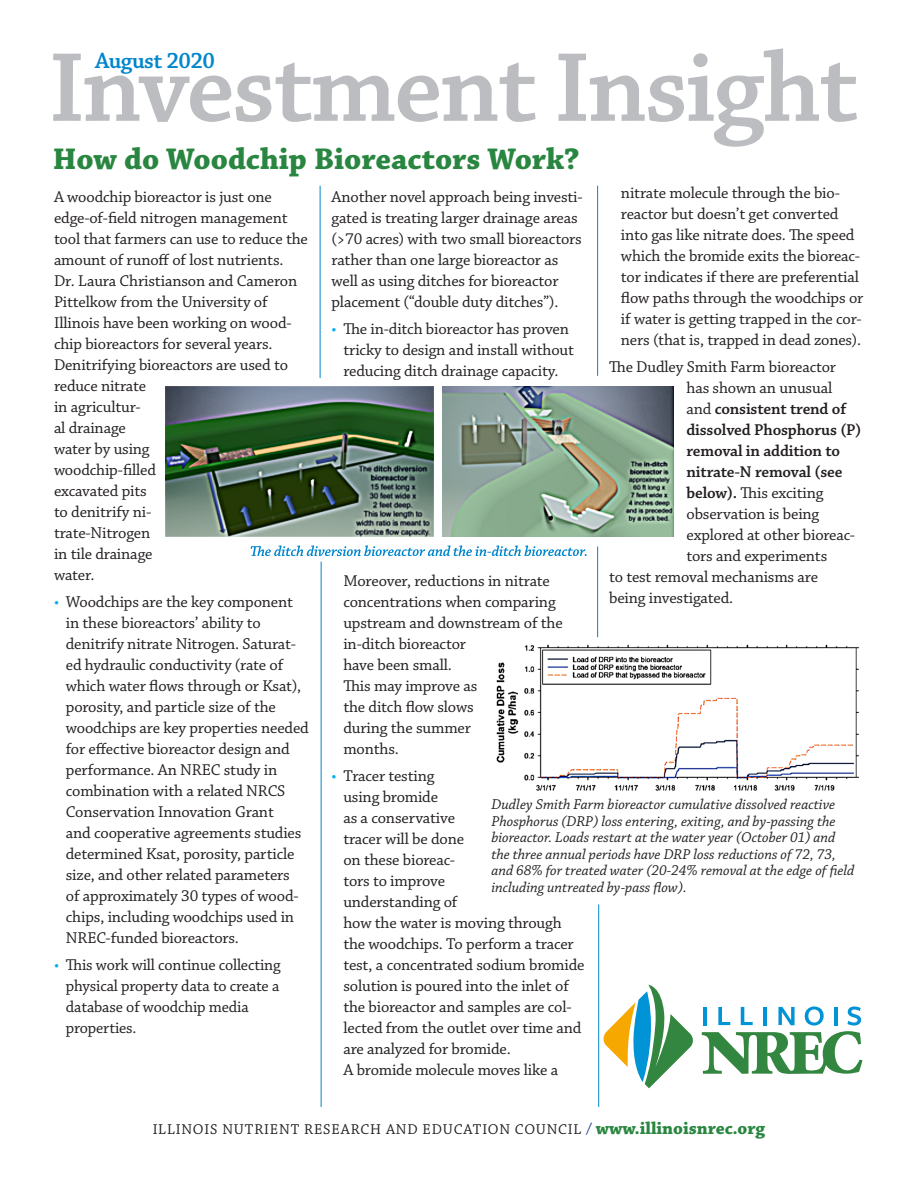
<style>
.page{position:relative;width:918px;height:1188px;background:#fff}
.page>*{position:absolute;margin:0;border:0;box-sizing:border-box;transform-origin:0 0}
.t1{font:600 103.5px "Chaparral Pro";letter-spacing:-.025em;color:#bcbdc0}
.t2{font:700 31.5px "Chaparral Pro";color:#298640}
.t3{font:600 23.25px "Chaparral Pro";letter-spacing:-.025em;color:#0086cc}
.t4{font:16.5px/21px "Chaparral Pro";letter-spacing:-.01em;color:#231f20}
.t5{font:600 16.5px "Chaparral Pro";letter-spacing:-.01em;color:#231f20}
.t6{font:italic 15px/16.5px "Chaparral Pro";color:#231f20}
.t7{font:15px "Chaparral Pro";letter-spacing:.05em;color:#231f20}
.s1{color:#00aeef}
.s2{font-weight:400}
.s3{font-weight:600}
.s4{font-size:16.5px;color:#253f8e}
.s5{font-weight:700;font-size:18px;color:#298640}
</style>
<div class="page">
<svg style="left:702px;top:1006px;width:160px;height:68px"></svg>
<svg style="left:603px;top:985px;width:90px;height:103px"></svg>
<hr style="left:320px;top:186px;width:1px;height:192px;background:#0086cc">
<hr style="left:597px;top:186px;width:1px;height:190px;background:#0086cc">
<img style="left:165px;top:386px;width:269px;height:150px">
<img style="left:443px;top:387px;width:230px;height:149px">
<svg style="left:251px;top:545px;width:336px;height:11px"></svg>
<hr style="left:321px;top:562px;width:1px;height:545px;background:#0086cc">
<hr style="left:598px;top:904px;width:1px;height:203px;background:#0086cc">
<img style="left:496px;top:644px;width:363px;height:147px">
<hr style="left:597px;top:546px;width:1px;height:91px;background:#0086cc">
<p class="t1" style="left:49px;top:29px;width:811px">Investment Insight</p>
<p class="t2" style="left:53px;top:141px;width:528px">How do Woodchip Bioreactors Work?</p>
<p class="t3" style="left:95px;top:48px;width:121px">August 2020</p>
<p class="t4" style="left:54px;top:187px;width:255px">A woodchip bioreactor is just one edge-of-field nitrogen management tool that farmers can use to reduce the amount of runoff of lost nutrients.<br>Dr. Laura Christianson and Cameron<br>Pittelkow from the University of<br>Illinois have been working on wood&shy;chip bioreactors for several years.<br>Denitrifying bioreactors are used to reduce nitrate<br>in agricultur-<br>al drainage<br>water by using<br>woodchip-filled<br>excavated pits<br>to denitrify ni-<br>trate-Nitrogen<br>in tile drainage<br>water.</p>
<p class="t4" style="left:66px;top:592px;width:245px;text-indent:-12px"><span class="s1">•</span> Woodchips are the key component in these bioreactors’ ability to denitrify nitrate Nitrogen. Saturat&shy;ed hydraulic conductivity (rate of which water flows through or Ksat), porosity, and particle size of the woodchips are key properties needed for effective bioreactor design and performance. An NREC study in combination with a related NRCS Conservation Innovation Grant<br>and cooperative agreements studies determined Ksat, porosity, particle size, and other related parameters<br>of approximately 30 types of wood&shy;chips, including woodchips used in NREC-funded bioreactors.</p>
<p class="t4" style="left:66px;top:955px;width:216px;text-indent:-12px"><span class="s1">•</span> This work will continue collecting physical property data to create a database of woodchip media properties.</p>
<p class="t4" style="left:621px;top:183px;width:244px">nitrate molecule through the bio&shy;reactor but doesn’t get converted into gas like nitrate does. The speed which the bromide exits the bioreac&shy;tor indicates if there are preferential flow paths through the woodchips or if water is getting trapped in the cor&shy;ners (that is, trapped in dead zones).</p>
<p class="t4" style="left:609px;top:357px;width:229px">The Dudley Smith Farm bioreactor</p>
<p class="t4" style="left:687px;top:378px;width:147px">has shown an unusual</p>
<p class="t5" style="left:687px;top:399px;width:161px"><span class="s2">and</span> consistent trend of</p>
<p class="t5" style="left:687px;top:420px;width:176px">dissolved Phosphorus (P)</p>
<p class="t5" style="left:687px;top:441px;width:155px">removal in addition to</p>
<p class="t5" style="left:687px;top:462px;width:157px">nitrate-N removal (see</p>
<p class="t4" style="left:687px;top:483px;width:138px"><span class="s3">below).</span> This exciting</p>
<p class="t4" style="left:687px;top:504px;width:134px">observation is being</p>
<p class="t4" style="left:687px;top:525px;width:170px">explored at other bioreac-</p>
<p class="t4" style="left:687px;top:546px;width:142px">tors and experiments</p>
<p class="t4" style="left:609px;top:567px;width:210px">to test removal mechanisms are</p>
<p class="t4" style="left:609px;top:588px;width:126px">being investigated.</p>
<p class="t4" style="left:332px;top:187px;width:253px">Another novel approach being investi&shy;gated is treating larger drainage areas (&gt;70 acres) with two small bioreactors rather than one large bioreactor as well as using ditches for bioreactor placement (“double duty ditches”).</p>
<p class="t4" style="left:343px;top:319px;width:232px;text-indent:-12px"><span class="s1">•</span> The in-ditch bioreactor has proven tricky to design and install without reducing ditch drainage capacity.</p>
<p class="t4" style="left:343px;top:571px;width:221px">Moreover, reductions in nitrate concentrations when comparing upstream and downstream of the in-ditch bioreactor<br>have been small.<br>This may improve as<br>the ditch flow slows<br>during the summer<br>months.</p>
<p class="t4" style="left:343px;top:766px;width:243px;text-indent:-12px"><span class="s1">•</span> Tracer testing<br>using bromide<br>as a conservative<br>tracer will be done<br>on these bioreac-<br>tors to improve<br>understanding of<br>how the water is moving through the woodchips. To perform a tracer test, a concentrated sodium bromide solution is poured into the inlet of the bioreactor and samples are col&shy;lected from the outlet over time and are analyzed for bromide.<br>A bromide molecule moves like a</p>
<p class="t6" style="left:491px;top:797px;width:365px">Dudley Smith Farm bioreactor cumulative dissolved reactive Phosphorus (DRP) loss entering, exiting, and by-passing the bioreactor. Loads restart at the water year (October 01) and the three annual periods have DRP loss reductions of 72, 73, and 68% for treated water (20-24% removal at the edge of field including untreated by-pass flow).</p>
<p class="t7" style="left:153px;top:1121px;width:614px">ILLINOIS NUTRIENT RESEARCH AND EDUCATION COUNCIL <span class="s4">/</span> <span class="s5">www.illinoisnrec.org</span></p>
</div>
